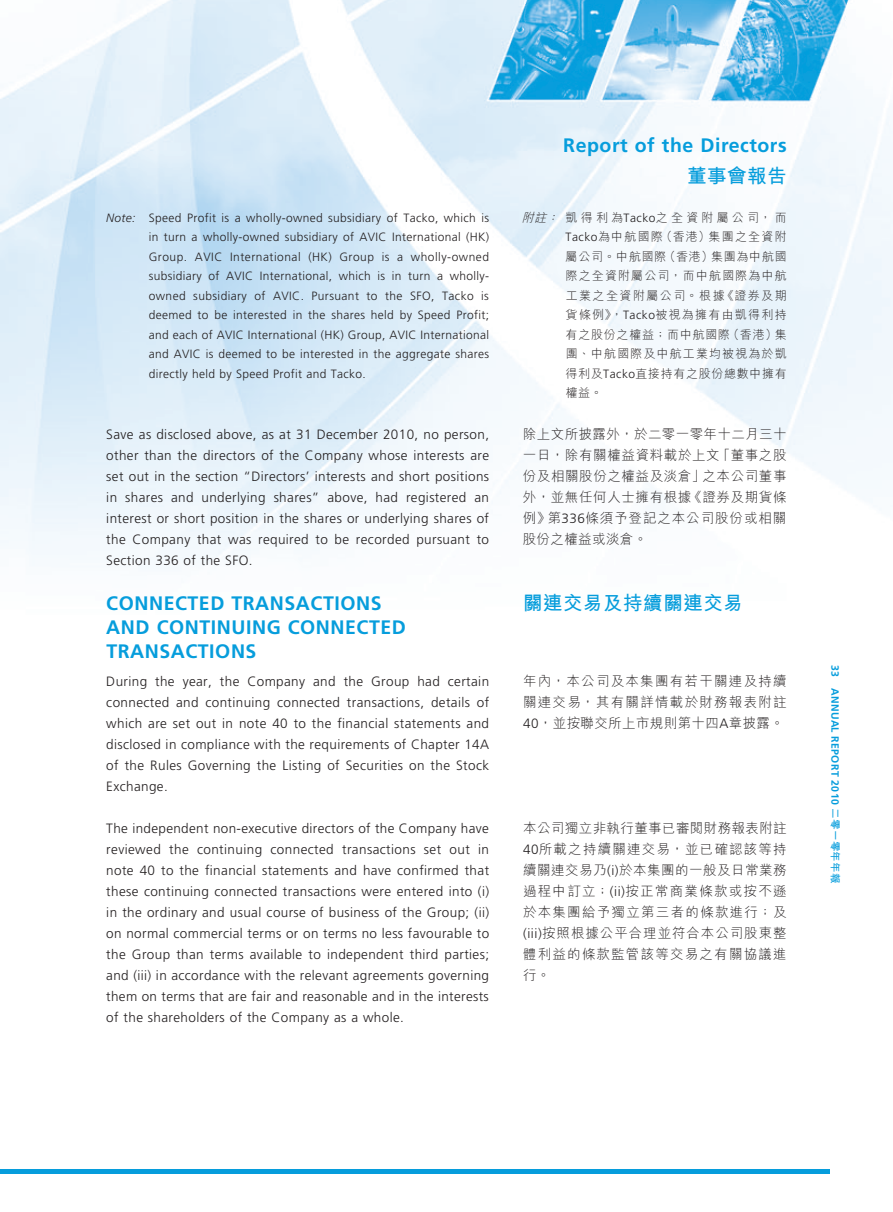
<style>
.page{position:relative;width:893px;height:1212px;background:#fff}
.page>*{position:absolute;margin:0;border:0;box-sizing:border-box;transform-origin:0 0}
.t1{font:700 19.5px "Frutiger LT Std";letter-spacing:.03em;color:#069ddc}
.t2{font:700 19.5px "M Hei HK";letter-spacing:.03em;color:#069ddc}
.t3{font:300 13.5px/21px "Frutiger LT Std";letter-spacing:.03em;color:#231f20;text-align:justify}
.t4{font:300 13.5px/21px "M Hei HK";letter-spacing:.07em;color:#231f20;text-align:justify}
.t5{font:300 12px/19.5px "Frutiger LT Std";letter-spacing:.03em;color:#231f20;text-align:justify}
.t6{font:300 12px/19.5px "M Hei HK";letter-spacing:.065em;color:#231f20;text-align:justify}
.t7{font:700 10.5px "Frutiger LT Std";letter-spacing:.03em;color:#069ddc}
.s1{font-style:italic}
.s2{font-family:"Frutiger LT Std"}
.s3{font-family:"M Hei HK"}
</style>
<div class="page">
<img style="left:0;top:0;width:893px;height:1174px">
<div style="left:0;top:1169px;width:829px;height:5px;background:#069ddc"></div>
<p class="t5" style="left:149px;top:208px;width:342px;text-indent:-43px"><span class="s1">Note:</span> Speed Profit is a wholly-owned subsidiary of Tacko, which is in turn a wholly-owned subsidiary of AVIC International (HK)<br>Group. AVIC International (HK) Group is a wholly-owned subsidiary of AVIC International, which is in turn a wholly&shy;owned subsidiary of AVIC. Pursuant to the SFO, Tacko is deemed to be interested in the shares held by Speed Profit; and each of AVIC International (HK) Group, AVIC International and AVIC is deemed to be interested in the aggregate shares directly held by Speed Profit and Tacko.</p>
<p class="t3" style="left:106px;top:424px;width:384px">Save as disclosed above, as at 31 December 2010, no person, other than the directors of the Company whose interests are set out in the section “Directors’ interests and short positions in shares and underlying shares” above, had registered an interest or short position in the shares or underlying shares of the Company that was required to be recorded pursuant to Section 336 of the SFO.</p>
<h1 class="t1" style="left:106px;top:592px;width:27px">CONNECTED</h1>
<h1 class="t1" style="left:231px;top:592px;width:14px">TRANSACTIONS</h1>
<h1 class="t1" style="left:106px;top:616px;width:16px">AND</h1>
<h1 class="t1" style="left:157px;top:616px;width:14px">CONTINUING</h1>
<h1 class="t1" style="left:288px;top:616px;width:14px">CONNECTED</h1>
<h1 class="t1" style="left:106px;top:640px;width:14px">TRANSACTIONS</h1>
<p class="t3" style="left:106px;top:671px;width:384px">During the year, the Company and the Group had certain connected and continuing connected transactions, details of which are set out in note 40 to the financial statements and disclosed in compliance with the requirements of Chapter 14A of the Rules Governing the Listing of Securities on the Stock Exchange.</p>
<p class="t3" style="left:106px;top:818px;width:384px">The independent non-executive directors of the Company have reviewed the continuing connected transactions set out in note 40 to the financial statements and have confirmed that these continuing connected transactions were entered into (i) in the ordinary and usual course of business of the Group; (ii) on normal commercial terms or on terms no less favourable to the Group than terms available to independent third parties; and (iii) in accordance with the relevant agreements governing them on terms that are fair and reasonable and in the interests of the shareholders of the Company as a whole.</p>
<h1 class="t1" style="left:563px;top:134px;width:225px">REPORT OF THE DIRECTORS</h1>
<h1 class="t2" style="left:687px;top:162px;width:101px">董事會報告</h1>
<p class="t6" style="left:566px;top:207px;width:223px;text-indent:-44px"><span class="s1">附註：</span>凱得利為<span class="s2">Tacko</span>之全資附屬公司，而<span class="s2">Tacko</span>為中航國際（香港）集團之全資附屬公司。中航國際（香港）集團為中航國際之全資附屬公司，而中航國際為中航工業之全資附屬公司。根據《證券及期貨條例》，<span class="s2">Tacko</span>被視為擁有由凱得利持有之股份之權益；而中航國際（香港）集團、中航國際及中航工業均被視為於凱得利及<span class="s2">Tacko</span>直接持有之股份總數中擁有權益。</p>
<p class="t4" style="left:523px;top:423px;width:265px">除上文所披露外，於二零一零年十二月三十一日，除有關權益資料載於上文「董事之股份及相關股份之權益及淡倉」之本公司董事外，並無任何人士擁有根據《證券及期貨條例》第<span class="s2">336</span>條須予登記之本公司股份或相關股份之權益或淡倉。</p>
<h1 class="t2" style="left:523px;top:589px;width:221px">關連交易及持續關連交易</h1>
<p class="t4" style="left:523px;top:670px;width:265px">年內，本公司及本集團有若干關連及持續關連交易，其有關詳情載於財務報表附註<span class="s2">40</span>，並按聯交所上市規則第十四<span class="s2">A</span>章披露。</p>
<p class="t4" style="left:523px;top:817px;width:265px">本公司獨立非執行董事已審閱財務報表附註<span class="s2">40</span>所載之持續關連交易，並已確認該等持續關連交易乃<span class="s2">(i)</span>於本集團的一般及日常業務過程中訂立；<span class="s2">(ii)</span>按正常商業條款或按不遜於本集團給予獨立第三者的條款進行；及<span class="s2">(iii)</span>按照根據公平合理並符合本公司股東整體利益的條款監管該等交易之有關協議進行。</p>
<p class="t7" style="left:841px;top:665px;width:220px;rotate:90deg">33 ANNUAL REPORT 2010 <span class="s3">二零一零年年報</span></p>
</div>
